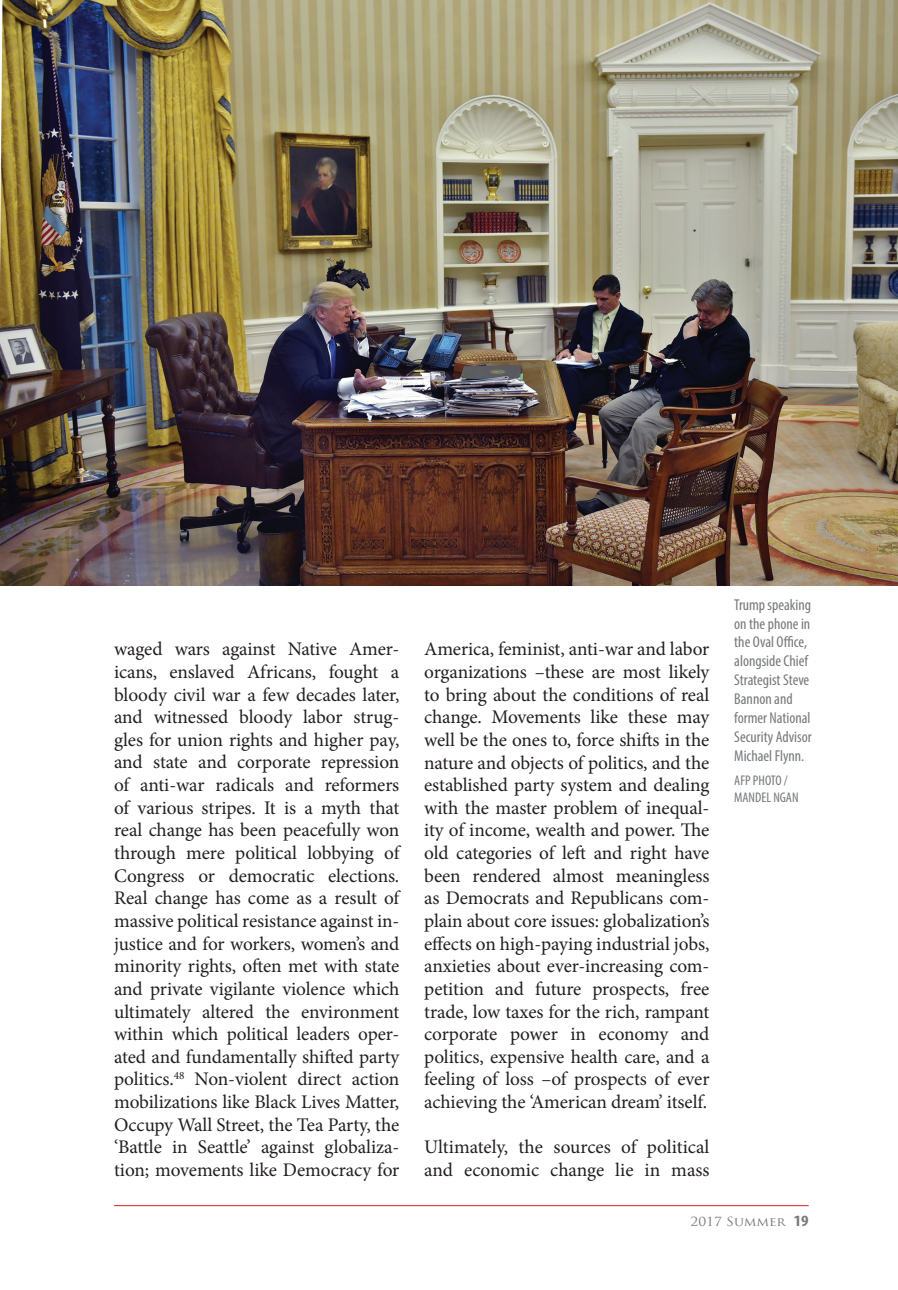
<style>
.page{position:relative;width:898px;height:1290px;background:#fff}
.page>*{position:absolute;margin:0;border:0;box-sizing:border-box;transform-origin:0 0}
.t1{font:19.25px/22.6px "Minion Pro";letter-spacing:-.005em;color:#231f20;text-align:justify}
.t2{font:condensed 15.75px/18.9px "Myriad Pro";color:#76787b}
.t3{font:condensed 14px/16.8px "Myriad Pro";color:#76787b}
.t4{font:12.25px "Trajan Pro";color:#76787b;scale:1.11 1}
.s1{font-family:"Myriad Pro";font-weight:700;font-stretch:condensed;font-size:15.75px}
</style>
<div class="page">
<hr style="left:114px;top:1205px;width:695px;height:1px;background:#d1232a">
<img style="left:0;top:0;width:898px;height:585px">
<p class="t1" style="left:114px;top:638px;width:287px">waged wars against Native Amer&shy;icans, enslaved Africans, fought a bloody civil war a few decades later, and witnessed bloody labor strug&shy;gles for union rights and higher pay, and state and corporate repression of anti-war radicals and reformers of various stripes. It is a myth that real change has been peacefully won through mere political lobbying of Congress or democratic elections.<br>Real change has come as a result of massive political resistance against in&shy;justice and for workers, women’s and minority rights, often met with state and private vigilante violence which ultimately altered the environment within which political leaders oper&shy;ated and fundamentally shifted party politics.<sup>48</sup> Non-violent direct action mobilizations like Black Lives Matter, Occupy Wall Street, the Tea Party, the ‘Battle in Seattle’ against globaliza&shy;tion; movements like Democracy for</p>
<p class="t1" style="left:424px;top:638px;width:287px">America, feminist, anti-war and labor organizations –these are most likely to bring about the conditions of real change. Movements like these may well be the ones to, force shifts in the nature and objects of politics, and the established party system and dealing with the master problem of inequal&shy;ity of income, wealth and power. The old categories of left and right have been rendered almost meaningless as Democrats and Republicans com&shy;plain about core issues: globalization’s effects on high-paying industrial jobs, anxieties about ever-increasing com&shy;petition and future prospects, free trade, low taxes for the rich, rampant corporate power in economy and politics, expensive health care, and a feeling of loss –of prospects of ever achieving the ‘American dream’ itself.</p>
<p class="t1" style="left:424px;top:1136px;width:287px">Ultimately, the sources of political and economic change lie in mass</p>
<p class="t2" style="left:734px;top:595px;width:79px">Trump speaking on the phone in the Oval Office, alongside Chief<br>Strategist Steve<br>Bannon and former National<br>Security Advisor<br>Michael Flynn.</p>
<p class="t3" style="left:734px;top:772px;width:66px">AFP PHOTO /<br>MANDEL NGAN</p>
<p class="t4" style="left:691px;top:1213px;width:108px">2017 SUMMER <span class="s1">19</span></p>
</div>
